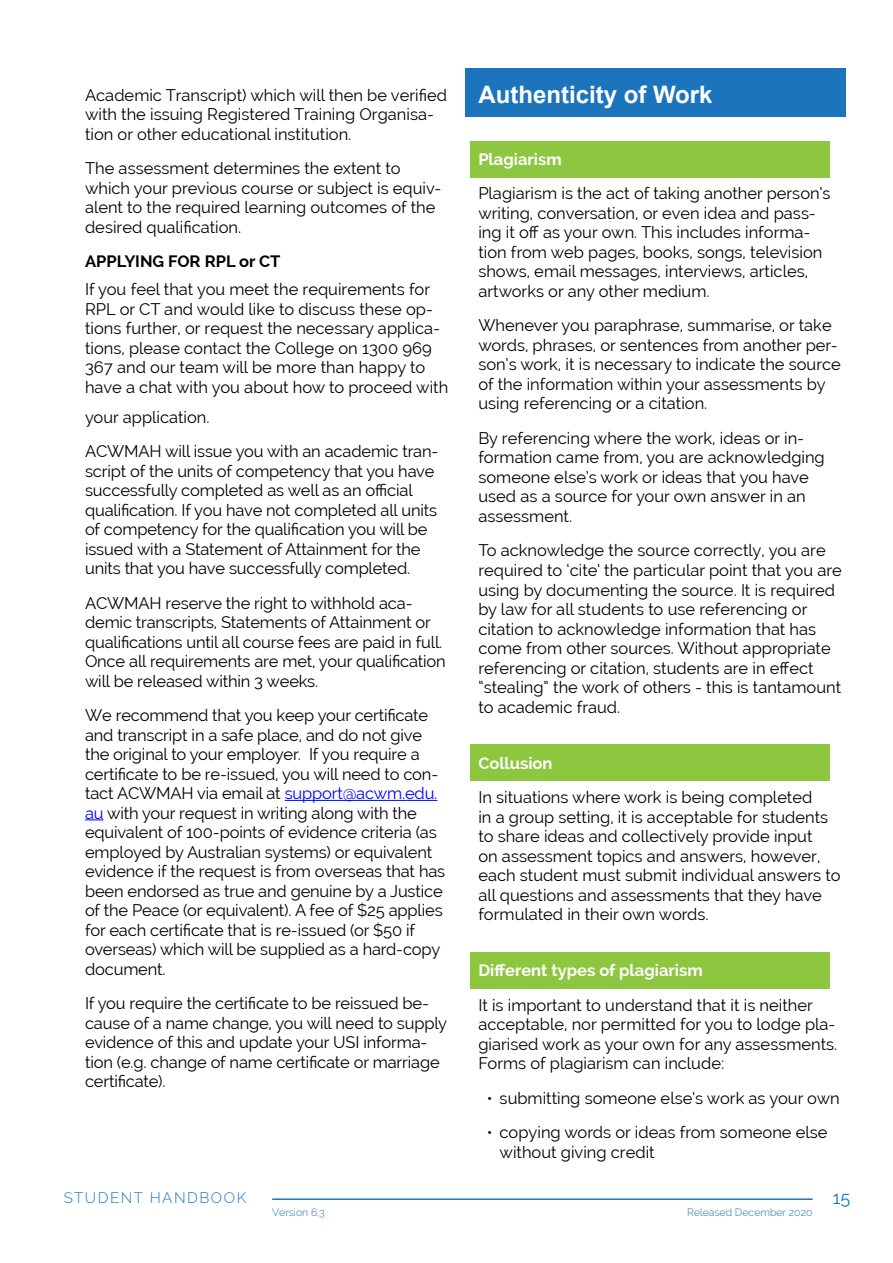
<style>
.page{position:relative;width:893px;height:1263px;background:#fff}
.page>*{position:absolute;margin:0;border:0;box-sizing:border-box;transform-origin:0 0}
.t1{font:700 24px "Arial";color:#fff}
.t2{font:18px "Raleway";color:#1c75bc}
.t3{font:16.5px/19.5px "Raleway";color:#000}
.t4{font:700 16.5px "Raleway";color:#fff}
.t5{font:700 16.5px "Raleway";color:#000}
.t6{font:300 15px "Raleway";letter-spacing:.1em;color:#1c75bc}
.t7{font:300 10.5px "Raleway";color:#1c75bc}
.s1{color:#00f}
</style>
<div class="page">
<hr style="left:272px;top:1198px;width:541px;height:2px;background:#1c75bc">
<hr style="left:285px;top:800px;width:152px;height:1px;background:#00f">
<svg style="left:85px;top:819px;width:19px;height:1px"></svg>
<div style="left:466px;top:68px;width:380px;height:48px;background:#1c75bc"></div>
<div style="left:470px;top:141px;width:359px;height:36px;background:#8dc63f"></div>
<div style="left:470px;top:744px;width:359px;height:37px;background:#8dc63f"></div>
<div style="left:470px;top:952px;width:359px;height:36px;background:#8dc63f"></div>
<p class="t3" style="left:85px;top:85px;width:363px">Academic Transcript) which will then be verified with the issuing Registered Training Organisa&shy;tion or other educational institution.</p>
<p class="t3" style="left:85px;top:158px;width:358px">The assessment determines the extent to which your previous course or subject is equiv&shy;alent to the required learning outcomes of the desired qualification.</p>
<p class="t5" style="left:85px;top:252px;width:197px">APPLYING FOR RPL or CT</p>
<p class="t3" style="left:85px;top:279px;width:365px">If you feel that you meet the requirements for RPL or CT and would like to discuss these op&shy;tions further, or request the necessary applica&shy;tions, please contact the College on 1300 969<br>367 and our team will be more than happy to have a chat with you about how to proceed with</p>
<p class="t3" style="left:85px;top:441px;width:355px">ACWMAH will issue you with an academic tran&shy;script of the units of competency that you have successfully completed as well as an official qualification. If you have not completed all units of competency for the qualification you will be issued with a Statement of Attainment for the units that you have successfully completed.</p>
<p class="t3" style="left:85px;top:593px;width:362px">ACWMAH reserve the right to withhold aca&shy;demic transcripts, Statements of Attainment or qualifications until all course fees are paid in full.<br>Once all requirements are met, your qualification will be released within 3 weeks.</p>
<p class="t3" style="left:85px;top:705px;width:362px">We recommend that you keep your certificate and transcript in a safe place, and do not give the original to your employer. If you require a certificate to be re-issued, you will need to con&shy;tact ACWMAH via email at <span class="s1">support@acwm.edu. au</span> with your request in writing along with the equivalent of 100-points of evidence criteria (as employed by Australian systems) or equivalent evidence if the request is from overseas that has been endorsed as true and genuine by a Justice of the Peace (or equivalent). A fee of $25 applies for each certificate that is re-issued (or $50 if overseas) which will be supplied as a hard-copy document.</p>
<p class="t3" style="left:85px;top:994px;width:364px">If you require the certificate to be reissued be&shy;cause of a name change, you will need to supply evidence of this and update your USI informa&shy;tion (e.g. change of name certificate or marriage certificate).</p>
<h1 class="t1" style="left:478px;top:78px;width:236px">Authenticity of Work</h1>
<p class="t4" style="left:478px;top:150px;width:85px">Plagiarism</p>
<p class="t3" style="left:478px;top:184px;width:354px">Plagiarism is the act of taking another person’s writing, conversation, or even idea and pass&shy;ing it off as your own. This includes informa&shy;tion from web pages, books, songs, television shows, email messages, interviews, articles, artworks or any other medium.</p>
<p class="t3" style="left:478px;top:316px;width:364px">Whenever you paraphrase, summarise, or take words, phrases, or sentences from another per&shy;son’s work, it is necessary to indicate the source of the information within your assessments by using referencing or a citation.</p>
<p class="t3" style="left:478px;top:428px;width:348px">By referencing where the work, ideas or in&shy;formation came from, you are acknowledging someone else’s work or ideas that you have used as a source for your own answer in an assessment.</p>
<p class="t3" style="left:478px;top:541px;width:365px">To acknowledge the source correctly, you are required to ‘cite’ the particular point that you are using by documenting the source. It is required by law for all students to use referencing or citation to acknowledge information that has come from other sources. Without appropriate referencing or citation, students are in effect “stealing” the work of others - this is tantamount to academic fraud.</p>
<p class="t4" style="left:478px;top:753px;width:76px">Collusion</p>
<p class="t3" style="left:478px;top:787px;width:364px">In situations where work is being completed<br>in a group setting, it is acceptable for students to share ideas and collectively provide input<br>on assessment topics and answers, however, each student must submit individual answers to all questions and assessments that they have formulated in their own words.</p>
<p class="t4" style="left:478px;top:961px;width:226px">Different types of plagiarism</p>
<p class="t3" style="left:478px;top:995px;width:360px">It is important to understand that it is neither acceptable, nor permitted for you to lodge pla&shy;giarised work as your own for any assessments.<br>Forms of plagiarism can include:</p>
<p class="t3" style="left:487px;top:1088px;width:354px">• submitting someone else’s work as your own</p>
<p class="t3" style="left:500px;top:1123px;width:329px;text-indent:-13px">• copying words or ideas from someone else without giving credit</p>
<p class="t6" style="left:64px;top:1188px;width:184px">STUDENT HANDBOOK</p>
<p class="t2" style="left:833px;top:1187px;width:19px">15</p>
<p class="t7" style="left:272px;top:1206px;width:54px">Version 6.3</p>
<p class="t7" style="left:687px;top:1206px;width:127px">Released December 2020</p>
</div>
